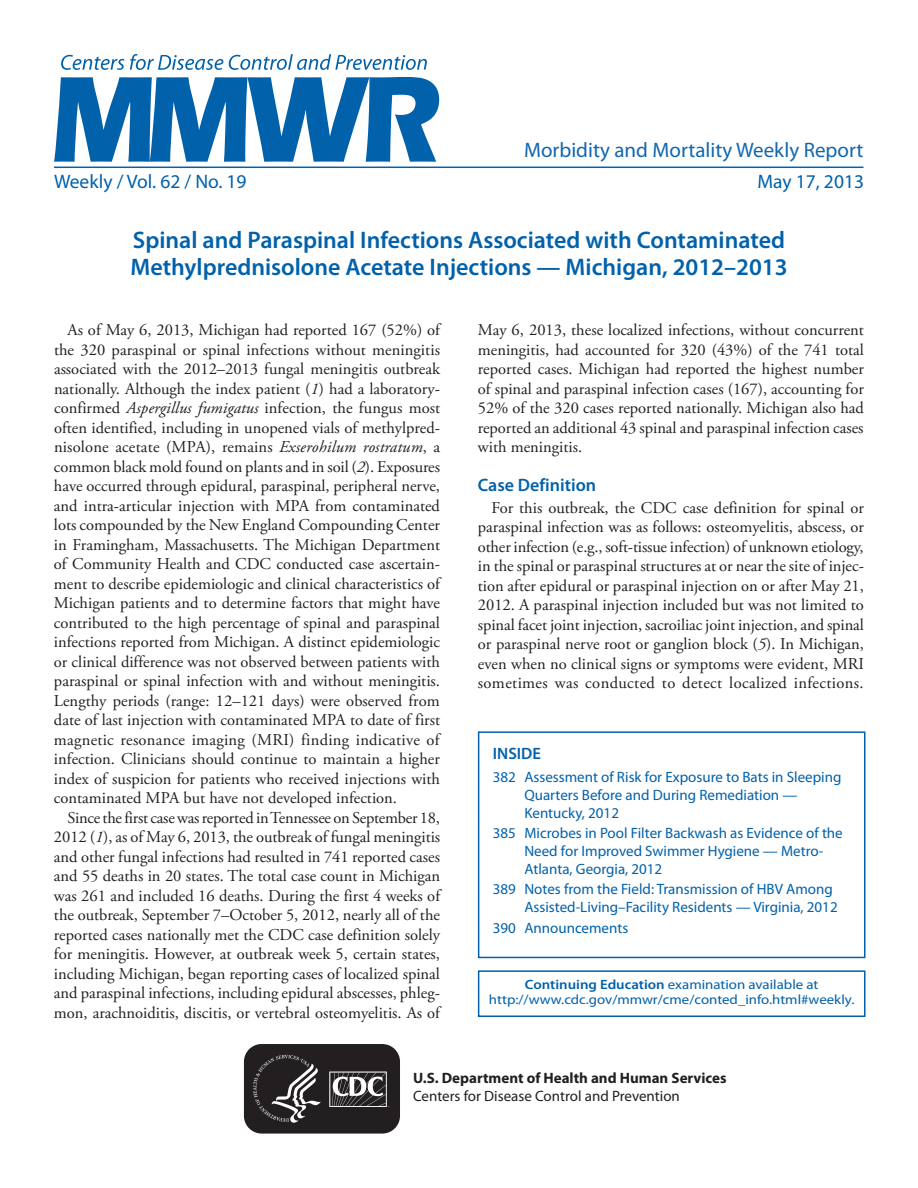
<style>
.page{position:relative;width:918px;height:1188px;background:#fff}
.page>*{position:absolute;margin:0;border:0;box-sizing:border-box;transform-origin:0 0}
.headline{font:600 24px/27px "Myriad Pro";color:#0161ab}
.t1{font:21px "Myriad Pro";color:#1167af}
.cover_date_vol{font:19.5px "Myriad Pro";color:#0161ab}
.headline2{font:600 18px "Myriad Pro";color:#0161ab}
.body_copy{font:16.5px/19.5px "Adobe Garamond Pro";color:#231f20;text-align:justify}
.inside{font:600 16.5px "Myriad Pro";color:#0161ab}
.toc_headline_to_999{font:15px/18px "Myriad Pro";color:#0161ab}
.t2{font:700 15px/18px "Myriad Pro";color:#231f20}
.ce_callout_box{font:13.5px/15px "Myriad Pro";color:#0161ab;text-align:center;scale:1.1 1}
.s1{font-style:italic}
.s2{font-weight:600}
.s3{font-weight:400}
</style>
<div class="page">
<svg style="left:243px;top:1045px;width:157px;height:89px"></svg>
<hr style="left:54px;top:167px;width:810px;height:1px;background:#0161ab">
<svg style="left:54px;top:77px;width:385px;height:85px"></svg>
<svg style="left:61px;top:54px;width:366px;height:16px"></svg>
<div style="left:478px;top:731px;width:388px;height:227px;border:2px solid #0161ab"></div>
<div style="left:478px;top:970px;width:388px;height:47px;border:2px solid #0161ab"></div>
<p class="t1" style="left:524px;top:137px;width:341px">Morbidity and Mortality Weekly Report</p>
<p class="cover_date_vol" style="left:54px;top:169px;width:194px">Weekly / Vol. 62 / No. 19</p>
<p class="cover_date_vol" style="left:757px;top:169px;width:108px">May 17, 2013</p>
<p class="headline" style="left:130px;top:225px;width:659px">Spinal and Paraspinal Infections Associated with Contaminated<br>Methylprednisolone Acetate Injections — Michigan, 2012–2013</p>
<p class="body_copy" style="left:54px;top:321px;width:388px;text-indent:14px">As of May 6, 2013, Michigan had reported 167 (52%) of the 320 paraspinal or spinal infections without meningitis associated with the 2012–2013 fungal meningitis outbreak nationally. Although the index patient (<span class="s1">1</span>) had a laboratory&shy;confirmed <span class="s1">Aspergillus fumigatus</span> infection, the fungus most often identified, including in unopened vials of methylpred&shy;nisolone acetate (MPA), remains <span class="s1">Exserohilum rostratum</span>, a common black mold found on plants and in soil (<span class="s1">2</span>). Exposures have occurred through epidural, paraspinal, peripheral nerve, and intra-articular injection with MPA from contaminated lots compounded by the New England Compounding Center in Framingham, Massachusetts. The Michigan Department of Community Health and CDC conducted case ascertain&shy;ment to describe epidemiologic and clinical characteristics of Michigan patients and to determine factors that might have contributed to the high percentage of spinal and paraspinal infections reported from Michigan. A distinct epidemiologic or clinical difference was not observed between patients with paraspinal or spinal infection with and without meningitis.<br>Lengthy periods (range: 12–121 days) were observed from date of last injection with contaminated MPA to date of first magnetic resonance imaging (MRI) finding indicative of infection. Clinicians should continue to maintain a higher index of suspicion for patients who received injections with contaminated MPA but have not developed infection.</p>
<p class="body_copy" style="left:54px;top:808px;width:388px;text-indent:13px">Since the first case was reported in Tennessee on September 18, 2012 (<span class="s1">1</span>), as of May 6, 2013, the outbreak of fungal meningitis and other fungal infections had resulted in 741 reported cases and 55 deaths in 20 states. The total case count in Michigan was 261 and included 16 deaths. During the first 4 weeks of the outbreak, September 7–October 5, 2012, nearly all of the reported cases nationally met the CDC case definition solely for meningitis. However, at outbreak week 5, certain states, including Michigan, began reporting cases of localized spinal and paraspinal infections, including epidural abscesses, phleg&shy;mon, arachnoiditis, discitis, or vertebral osteomyelitis. As of</p>
<p class="body_copy" style="left:478px;top:321px;width:388px">May 6, 2013, these localized infections, without concurrent meningitis, had accounted for 320 (43%) of the 741 total reported cases. Michigan had reported the highest number of spinal and paraspinal infection cases (167), accounting for 52% of the 320 cases reported nationally. Michigan also had reported an additional 43 spinal and paraspinal infection cases with meningitis.</p>
<p class="headline2" style="left:478px;top:474px;width:120px">Case Definition</p>
<p class="body_copy" style="left:478px;top:498px;width:388px;text-indent:13px">For this outbreak, the CDC case definition for spinal or paraspinal infection was as follows: osteomyelitis, abscess, or other infection (e.g., soft-tissue infection) of unknown etiology, in the spinal or paraspinal structures at or near the site of injec&shy;tion after epidural or paraspinal injection on or after May 21, 2012. A paraspinal injection included but was not limited to spinal facet joint injection, sacroiliac joint injection, and spinal or paraspinal nerve root or ganglion block (<span class="s1">5</span>). In Michigan, even when no clinical signs or symptoms were evident, MRI sometimes was conducted to detect localized infections.</p>
<p class="inside" style="left:493px;top:743px;width:50px">INSIDE</p>
<p class="toc_headline_to_999" style="left:524px;top:768px;width:319px;text-indent:-32px">382 Assessment of Risk for Exposure to Bats in Sleeping<br>Quarters Before and During Remediation —<br>Kentucky, 2012</p>
<p class="toc_headline_to_999" style="left:524px;top:824px;width:320px;text-indent:-32px">385 Microbes in Pool Filter Backwash as Evidence of the<br>Need for Improved Swimmer Hygiene — Metro-<br>Atlanta, Georgia, 2012</p>
<p class="toc_headline_to_999" style="left:524px;top:880px;width:315px;text-indent:-32px">389 Notes from the Field: Transmission of HBV Among<br>Assisted-Living–Facility Residents — Virginia, 2012</p>
<p class="toc_headline_to_999" style="left:493px;top:918px;width:137px">390 Announcements</p>
<p class="ce_callout_box" style="left:489px;top:977px;width:334px"><span class="s2">Continuing Education</span> examination available at http://www.cdc.gov/mmwr/cme/conted_info.html#weekly.</p>
<p class="t2" style="left:413px;top:1069px;width:315px">U.S. Department of Health and Human Services<br><span class="s3">Centers for Disease Control and Prevention</span></p>
</div>
